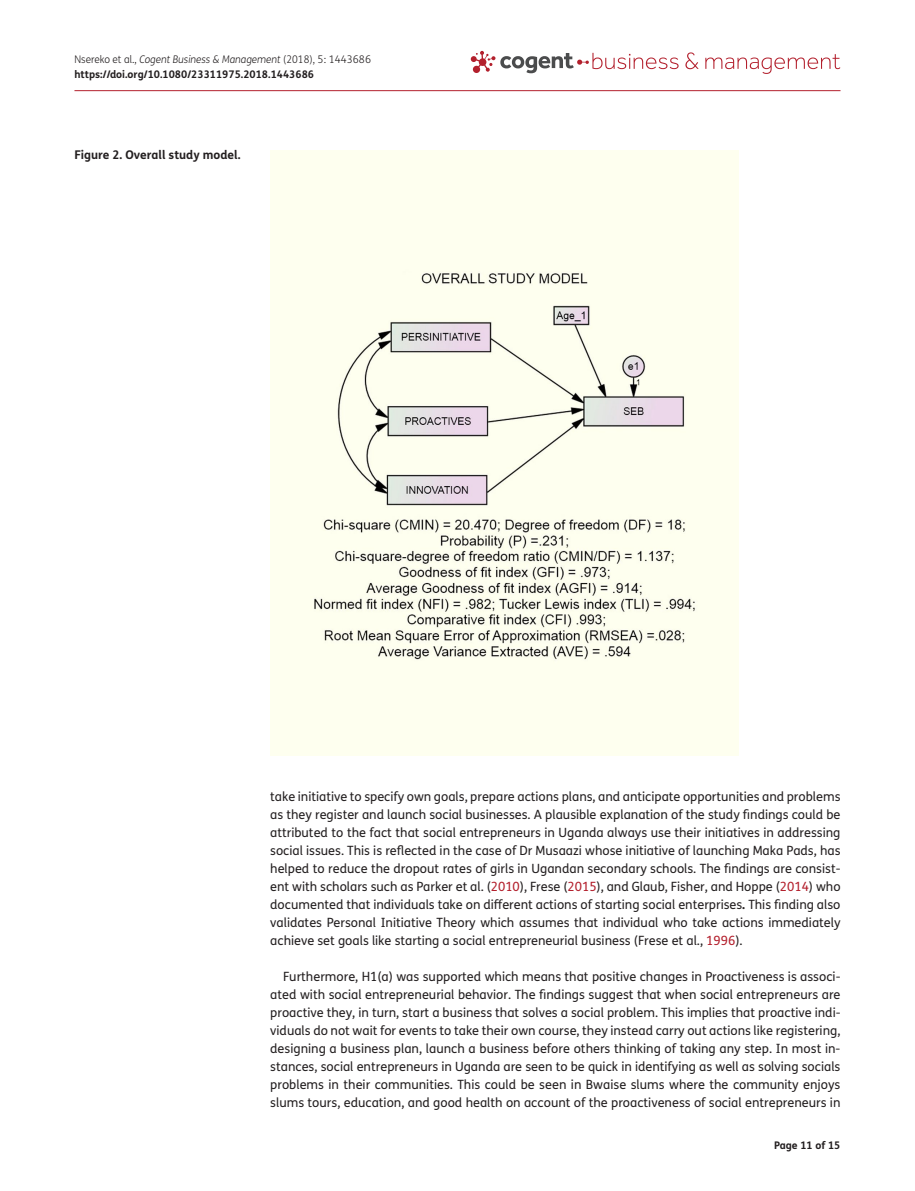
<style>
.page{position:relative;width:915px;height:1191px;background:#fff}
.page>*{position:absolute;margin:0;border:0;box-sizing:border-box;transform-origin:0 0}
.t1{font:12.75px/18px "FS Me Pro";color:#231f20;text-align:justify}
.t2{font:700 12px "FS Me Pro";color:#231f20}
.t3{font:700 10.5px/15px "FS Me Pro";color:#231f20}
.s1{font-weight:300}
.s2{font-weight:300;font-style:italic}
.s3{color:#b3202d}
.s4{font-weight:700}
</style>
<div class="page">
<hr style="left:74px;top:90px;width:766px;height:1px;background:#b3202d">
<svg style="left:685px;top:52px;width:13px;height:17px"></svg>
<svg style="left:705px;top:54px;width:135px;height:20px"></svg>
<svg style="left:470px;top:51px;width:208px;height:22px"></svg>
<img style="left:270px;top:150px;width:468px;height:605px">
<p class="t3" style="left:74px;top:51px;width:298px"><span class="s1">Nsereko et al.,</span> <span class="s2">Cogent Business &amp; Management</span> <span class="s1">(2018), 5: 1443686 </span>https://doi.org/10.1080/23311975.2018.1443686</p>
<p class="t2" style="left:74px;top:146px;width:168px">Figure 2. Overall study model.</p>
<p class="t1" style="left:270px;top:787px;width:571px">take initiative to specify own goals, prepare actions plans, and anticipate opportunities and problems as they register and launch social businesses. A plausible explanation of the study findings could be attributed to the fact that social entrepreneurs in Uganda always use their initiatives in addressing social issues. This is reflected in the case of Dr Musaazi whose initiative of launching Maka Pads, has helped to reduce the dropout rates of girls in Ugandan secondary schools. The findings are consist&shy;ent with scholars such as Parker et al. (<span class="s3">2010</span>), Frese (<span class="s3">2015</span>), and Glaub, Fisher, and Hoppe (<span class="s3">2014</span>) who documented that individuals take on different actions of starting social enterprises<span class="s4">.</span> This finding also validates Personal Initiative Theory which assumes that individual who take actions immediately achieve set goals like starting a social entrepreneurial business (Frese et al., <span class="s3">1996</span>).</p>
<p class="t1" style="left:270px;top:967px;width:571px;text-indent:13px">Furthermore, H1(a) was supported which means that positive changes in Proactiveness is associ&shy;ated with social entrepreneurial behavior. The findings suggest that when social entrepreneurs are proactive they, in turn, start a business that solves a social problem. This implies that proactive indi&shy;viduals do not wait for events to take their own course, they instead carry out actions like registering, designing a business plan, launch a business before others thinking of taking any step. In most in&shy;stances, social entrepreneurs in Uganda are seen to be quick in identifying as well as solving socials problems in their communities. This could be seen in Bwaise slums where the community enjoys slums tours, education, and good health on account of the proactiveness of social entrepreneurs in</p>
<p class="t3" style="left:773px;top:1137px;width:68px">Page 11 of 15</p>
</div>
